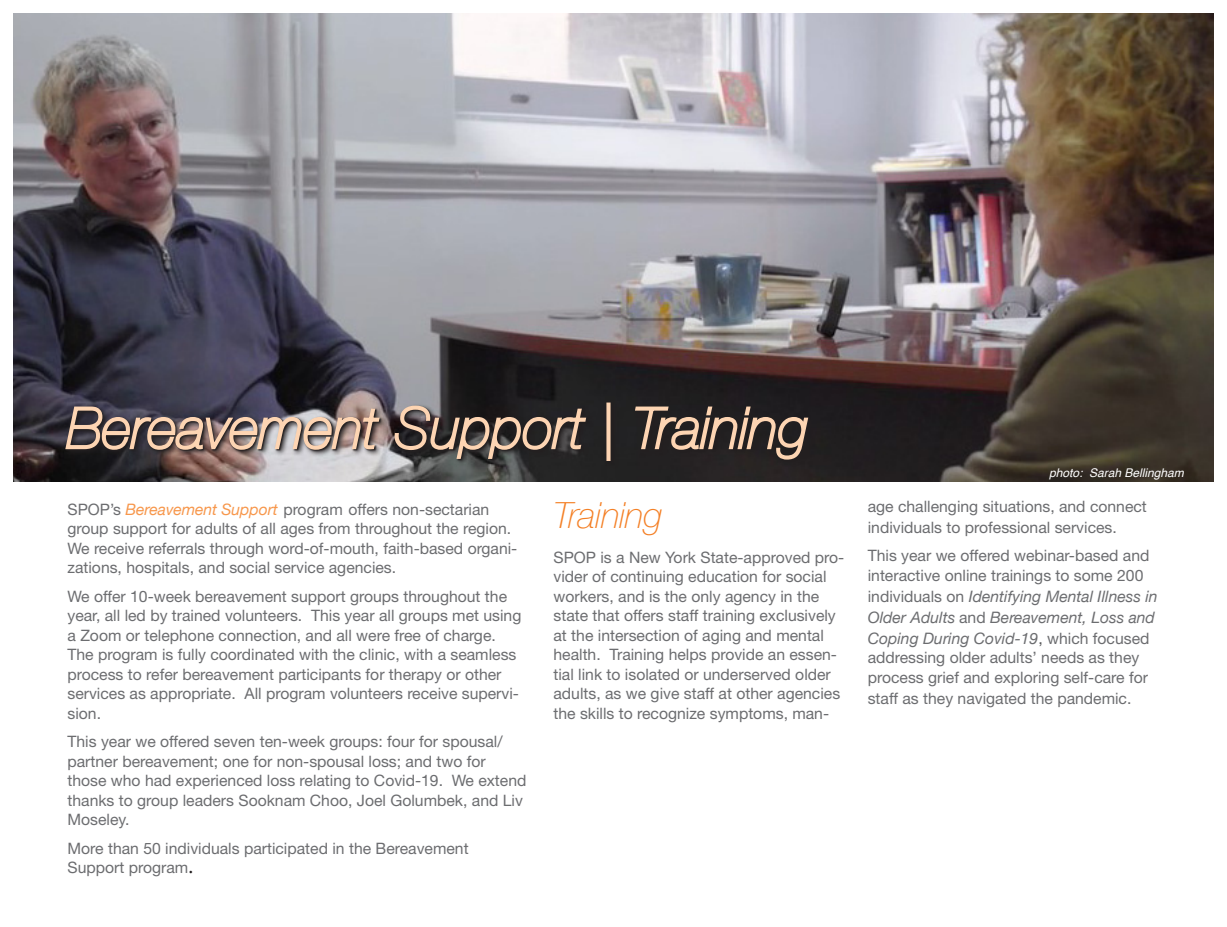
<style>
.page{position:relative;width:1227px;height:927px;background:#fff}
.page>*{position:absolute;margin:0;border:0;box-sizing:border-box;transform-origin:0 0}
.body_copy{font:italic 100 36px "Helvetica Neue";letter-spacing:-.01em;color:#f48026}
.body_copy-2{font:15.75px/19.5px "Helvetica Neue";color:#6c6d70}
.body_copy-3{font:italic 15.75px/21px "Helvetica Neue";color:#6c6d70}
.body_copy-4{font:italic 12px "Helvetica";color:#fff}
.s1{font-style:italic;color:#f7974c}
.s2{font-family:"Futura";font-weight:500;font-size:18px;color:#231f20}
.s3{font-style:normal}
.s4{font-style:normal;color:#57585a}
</style>
<div class="page">
<img style="left:14px;top:14px;width:1200px;height:468px">
<svg style="left:63px;top:400px;width:753px;height:69px"></svg>
<svg style="left:66px;top:403px;width:745px;height:61px"></svg>
<svg style="left:63px;top:405px;width:318px;height:47px"></svg>
<svg style="left:392px;top:404px;width:196px;height:56px"></svg>
<div style="left:606px;top:403px;width:5px;height:58px;border:3px solid #fdd4b2"></div>
<svg style="left:633px;top:404px;width:177px;height:57px"></svg>
<p class="body_copy-2" style="left:68px;top:499px;width:451px">SPOP’s <span class="s1">Bereavement Support</span> program offers non-sectarian group support for adults of all ages from throughout the region.<br>We receive referrals through word-of-mouth, faith-based organi&shy;zations, hospitals, and social service agencies.</p>
<p class="body_copy-2" style="left:68px;top:586px;width:455px">We offer 10-week bereavement support groups throughout the year, all led by trained volunteers. This year all groups met using a Zoom or telephone connection, and all were free of charge.<br>The program is fully coordinated with the clinic, with a seamless process to refer bereavement participants for therapy or other services as appropriate. All program volunteers receive supervi&shy;sion.</p>
<p class="body_copy-2" style="left:68px;top:731px;width:460px">This year we offered seven ten-week groups: four for spousal/ partner bereavement; one for non-spousal loss; and two for those who had experienced loss relating to Covid-19. We extend thanks to group leaders Sooknam Choo, Joel Golumbek, and Liv Moseley.</p>
<p class="body_copy-2" style="left:68px;top:838px;width:403px">More than 50 individuals participated in the Bereavement<br>Support program<span class="s2">.</span></p>
<p class="body_copy" style="left:554px;top:488px;width:111px">Training</p>
<p class="body_copy-2" style="left:554px;top:547px;width:292px">SPOP is a New York State-approved pro&shy;vider of continuing education for social workers, and is the only agency in the state that offers staff training exclusively at the intersection of aging and mental health. Training helps provide an essen&shy;tial link to isolated or underserved older adults, as we give staff at other agencies the skills to recognize symptoms, man-</p>
<p class="body_copy-4" style="left:1049px;top:463px;width:136px">photo: Sarah Bellingham</p>
<p class="body_copy-2" style="left:868px;top:496px;width:281px;line-height:21px">age challenging situations, and connect individuals to professional services.</p>
<p class="body_copy-2" style="left:868px;top:546px;width:283px">This year we offered webinar-based and interactive online trainings to some 200</p>
<p class="body_copy-3" style="left:868px;top:587px;width:291px"><span class="s3">individuals on</span> Identifying Mental Illness in<br>Older Adults <span class="s3">and</span> Bereavement, Loss and<br>Coping During Covid-19<span class="s4">,</span> <span class="s3">which focused</span></p>
<p class="body_copy-2" style="left:868px;top:648px;width:282px">addressing older adults’ needs as they process grief and exploring self-care for</p>
<p class="body_copy-2" style="left:868px;top:688px;width:265px">staff as they navigated the pandemic.</p>
</div>
